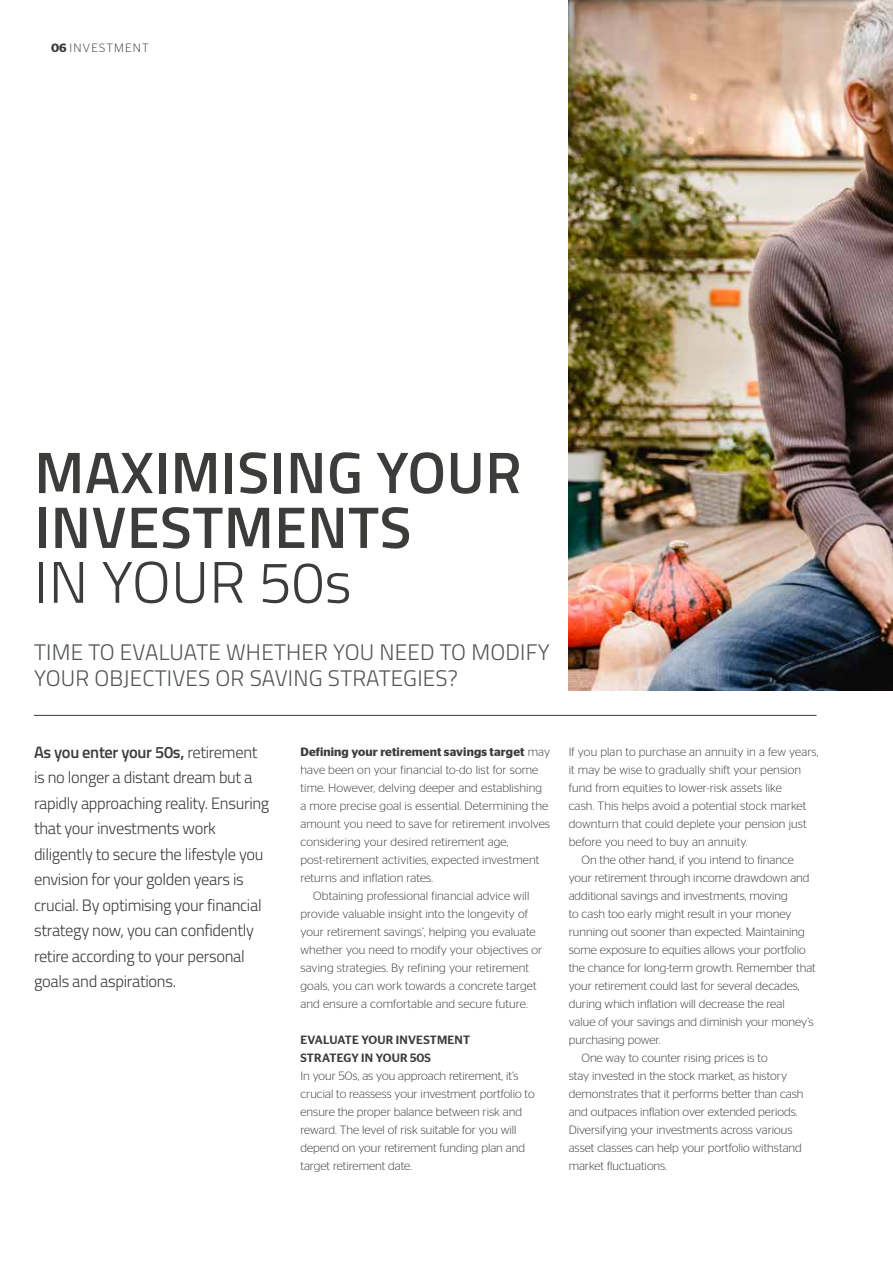
<style>
.page{position:relative;width:893px;height:1263px;background:#fff}
.page>*{position:absolute;margin:0;border:0;box-sizing:border-box;transform-origin:0 0}
.t1{font:600 58.65px/54.9px "Titillium";letter-spacing:.01em;color:#3c3c3b}
.t2{font:300 58.65px "Titillium";letter-spacing:.005em;color:#3c3c3b}
.t3{font:300 22.5px/25.5px "Titillium";letter-spacing:.01em;color:#525556}
.t4{font:300 16.5px/25.5px "Titillium";letter-spacing:-.02em;color:#3c3c3b}
.t5{font:300 12px/18px "Stag Sans";color:#3c3c3b}
.t6{font:500 12px/18px "Stag Sans";letter-spacing:.02em;color:#3c3c3b}
.t7{font:600 12px "Stag Sans";letter-spacing:.01em;color:#3c3c3b}
.t8{font:300 12px "Stag Sans";letter-spacing:.1em;color:#3c3c3b}
.s1{font-weight:600}
.s2{font-weight:300}
</style>
<div class="page">
<img style="left:569px;top:0;width:324px;height:690px">
<hr style="left:34px;top:715px;width:782px;height:1px;background:#3c3c3b">
<p class="t8" style="left:51px;top:41px;width:99px"><span class="s1">06</span> INVESTMENT</p>
<h1 class="t1" style="left:34px;top:442px;width:489px">MAXIMISING YOUR<br>INVESTMENTS</h1>
<h1 class="t2" style="left:34px;top:540px;width:319px">IN YOUR 50s</h1>
<h2 class="t3" style="left:34px;top:639px;width:517px">TIME TO EVALUATE WHETHER YOU NEED TO MODIFY<br>YOUR OBJECTIVES OR SAVING STRATEGIES?</h2>
<p class="t4" style="left:34px;top:738px;width:237px"><span class="s1">As you enter your 50s,</span> retirement is no longer a distant dream but a rapidly approaching reality. Ensuring that your investments work diligently to secure the lifestyle you envision for your golden years is crucial. By optimising your financial strategy now, you can confidently retire according to your personal goals and aspirations.</p>
<p class="t7" style="left:300px;top:745px;width:251px">Defining your retirement savings target <span class="s2">may</span></p>
<p class="t5" style="left:300px;top:761px;width:239px">have been on your financial to-do list for some</p>
<p class="t5" style="left:300px;top:779px;width:243px">time. However, delving deeper and establishing</p>
<p class="t5" style="left:300px;top:797px;width:249px">a more precise goal is essential. Determining the</p>
<p class="t5" style="left:300px;top:815px;width:251px">amount you need to save for retirement involves</p>
<p class="t5" style="left:300px;top:833px;width:210px">considering your desired retirement age,</p>
<p class="t5" style="left:300px;top:851px;width:240px">post-retirement activities, expected investment</p>
<p class="t5" style="left:300px;top:869px;width:134px">returns and inflation rates.</p>
<p class="t5" style="left:313px;top:887px;width:218px">Obtaining professional financial advice will</p>
<p class="t5" style="left:300px;top:905px;width:229px">provide valuable insight into the longevity of</p>
<p class="t5" style="left:300px;top:923px;width:237px">your retirement savings’, helping you evaluate</p>
<p class="t5" style="left:300px;top:941px;width:243px">whether you need to modify your objectives or</p>
<p class="t5" style="left:300px;top:959px;width:230px">saving strategies. By refining your retirement</p>
<p class="t5" style="left:300px;top:977px;width:238px">goals, you can work towards a concrete target</p>
<p class="t5" style="left:300px;top:995px;width:229px">and ensure a comfortable and secure future.</p>
<p class="t6" style="left:301px;top:1031px;width:171px">EVALUATE YOUR INVESTMENT<br>STRATEGY IN YOUR 50S</p>
<p class="t5" style="left:300px;top:1067px;width:236px">In your 50s, as you approach retirement, it’s crucial to reassess your investment portfolio to ensure the proper balance between risk and reward. The level of risk suitable for you will depend on your retirement funding plan and target retirement date.</p>
<p class="t5" style="left:569px;top:743px;width:251px">If you plan to purchase an annuity in a few years,</p>
<p class="t5" style="left:569px;top:761px;width:234px">it may be wise to gradually shift your pension</p>
<p class="t5" style="left:569px;top:779px;width:215px">fund from equities to lower-risk assets like</p>
<p class="t5" style="left:569px;top:797px;width:239px">cash. This helps avoid a potential stock market</p>
<p class="t5" style="left:569px;top:815px;width:240px">downturn that could deplete your pension just</p>
<p class="t5" style="left:569px;top:833px;width:180px">before you need to buy an annuity.</p>
<p class="t5" style="left:581px;top:851px;width:214px">On the other hand, if you intend to finance</p>
<p class="t5" style="left:569px;top:869px;width:242px">your retirement through income drawdown and</p>
<p class="t5" style="left:569px;top:887px;width:221px">additional savings and investments, moving</p>
<p class="t5" style="left:569px;top:905px;width:224px">to cash too early might result in your money</p>
<p class="t5" style="left:569px;top:923px;width:238px">running out sooner than expected. Maintaining</p>
<p class="t5" style="left:569px;top:941px;width:238px">some exposure to equities allows your portfolio</p>
<p class="t5" style="left:569px;top:959px;width:249px">the chance for long-term growth. Remember that</p>
<p class="t5" style="left:569px;top:977px;width:232px">your retirement could last for several decades,</p>
<p class="t5" style="left:569px;top:995px;width:218px">during which inflation will decrease the real</p>
<p class="t5" style="left:569px;top:1013px;width:246px">value of your savings and diminish your money’s</p>
<p class="t5" style="left:569px;top:1031px;width:93px">purchasing power.</p>
<p class="t5" style="left:581px;top:1049px;width:188px">One way to counter rising prices is to</p>
<p class="t5" style="left:569px;top:1067px;width:220px">stay invested in the stock market, as history</p>
<p class="t5" style="left:569px;top:1085px;width:236px">demonstrates that it performs better than cash</p>
<p class="t5" style="left:569px;top:1103px;width:230px">and outpaces inflation over extended periods.</p>
<p class="t5" style="left:569px;top:1121px;width:225px">Diversifying your investments across various</p>
<p class="t5" style="left:569px;top:1139px;width:235px">asset classes can help your portfolio withstand</p>
<p class="t5" style="left:569px;top:1157px;width:100px">market fluctuations.</p>
</div>
